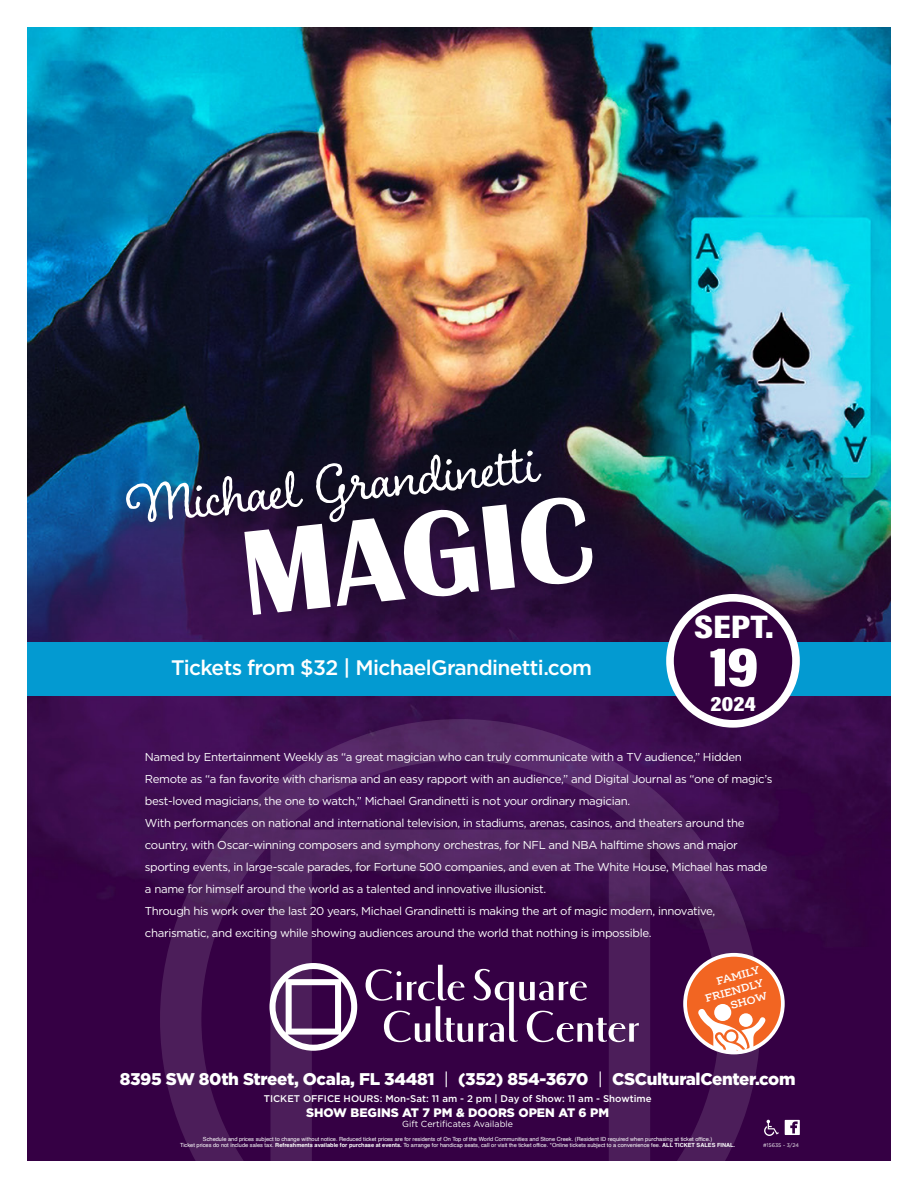
<style>
.page{position:relative;width:918px;height:1188px;background:#fff}
.page>*{position:absolute;margin:0;border:0;box-sizing:border-box;transform-origin:0 0}
.t1{font:700 125.25px "Britannic";color:#fff}
.t2{font:59.1px "Charcuterie Cursive";color:#fff}
.t3{font:55.35px "Acumin Variable Concept";color:#fff;scale:1.2 1}
.t4{font:33px "Acumin Variable Concept";color:#fff;scale:1.2 1}
.t5{font:500 21px "Gotham";letter-spacing:-.03em;color:#fff}
.t6{font:20.55px "Acumin Variable Concept";color:#fff;scale:1.2 1}
.t7{font:900 16.95px "Gotham";letter-spacing:-.02em;color:#fff}
.t8{font:900 12.3px "Gotham";color:#fff}
.t9{font:11.4px/21.9px "Gotham";letter-spacing:-.03em;color:#fff}
.t10{font:600 11.4px/13.6px "Ernestine Pro";color:#fff;text-align:right}
.t11{font:500 9.75px "Gotham";color:#fff}
.t12{font:8.85px "Gotham";color:#fff}
.t13{font:5.7px/6.8px "Helvetica";color:#fff;text-align:center}
.t14{font:5.25px "Gotham";letter-spacing:-.005em;color:#fff}
.s1{font-weight:400}
.s2{font-weight:700}
</style>
<div class="page">
<img style="left:27px;top:27px;width:864px;height:1134px">
<svg style="left:160px;top:719px;width:601px;height:442px"></svg>
<svg style="left:366px;top:965px;width:273px;height:77px"></svg>
<svg style="left:269px;top:963px;width:88px;height:88px"></svg>
<svg style="left:785px;top:1120px;width:15px;height:15px"></svg>
<svg style="left:764px;top:1120px;width:15px;height:16px"></svg>
<div style="left:27px;top:642px;width:864px;height:54px;background:#039ad1"></div>
<div style="left:670px;top:598px;width:126px;height:126px;background:#330140;border-radius:50%"></div>
<div style="left:666px;top:594px;width:134px;height:134px;border:8px solid #fff;border-radius:50%"></div>
<div style="left:685px;top:955px;width:98px;height:98px;background:#f26522;border-radius:50%"></div>
<div style="left:714px;top:1004px;width:17px;height:17px;background:#fff;border-radius:50%"></div>
<svg style="left:698px;top:1009px;width:68px;height:44px"></svg>
<div style="left:739px;top:1013px;width:14px;height:14px;background:#fff;border-radius:50%"></div>
<div style="left:683px;top:953px;width:102px;height:101px;border:4px solid #fff;border-radius:50%"></div>
<h2 class="t2" style="left:123px;top:469px;width:416px;rotate:-6deg">Michael Grandinetti</h2>
<h1 class="t1" style="left:235px;top:504px;width:354px;rotate:-6deg">MAGIC</h1>
<h3 class="t4" style="left:694px;top:604px;width:68px">SEPT.</h3>
<h3 class="t5" style="left:171px;top:654px;width:422px">Tickets from $32 | MichaelGrandinetti.com</h3>
<h3 class="t3" style="left:709px;top:629px;width:43px">19</h3>
<h3 class="t6" style="left:710px;top:689px;width:40px">2024</h3>
<p class="t9" style="left:145px;top:746px;width:629px">Named by Entertainment Weekly as “a great magician who can truly communicate with a TV audience,” Hidden Remote as “a fan favorite with charisma and an easy rapport with an audience,” and Digital Journal as “one of magic’s best-loved magicians, the one to watch,” Michael Grandinetti is not your ordinary magician.<br>With performances on national and international television, in stadiums, arenas, casinos, and theaters around the country, with Oscar-winning composers and symphony orchestras, for NFL and NBA halftime shows and major sporting events, in large-scale parades, for Fortune 500 companies, and even at The White House, Michael has made a name for himself around the world as a talented and innovative illusionist.<br>Through his work over the last 20 years, Michael Grandinetti is making the art of magic modern, innovative, charismatic, and exciting while showing audiences around the world that nothing is impossible.</p>
<p class="t10" style="left:700px;top:978px;width:61px;rotate:-15deg">FAMILY<br>FRIENDLY<br>SHOW</p>
<h3 class="t7" style="left:120px;top:1067px;width:677px">8395 SW 80th Street, Ocala, FL 34481 <span class="s1">|</span> (352) 854-3670 <span class="s1">|</span> CSCulturalCenter.com</h3>
<p class="t11" style="left:264px;top:1092px;width:389px">TICKET OFFICE HOURS: Mon-Sat: 11 am - 2 pm | Day of Show: 11 am - Showtime</p>
<p class="t8" style="left:306px;top:1104px;width:305px">SHOW BEGINS AT 7 PM &amp; DOORS OPEN AT 6 PM</p>
<p class="t12" style="left:402px;top:1118px;width:112px">Gift Certificates Available</p>
<p class="t13" style="left:180px;top:1135px;width:557px">Schedule and prices subject to change without notice. Reduced ticket prices are for residents of On Top of the World Communities and Stone Creek. (Resident ID required when purchasing at ticket office.)<br>Ticket prices do not include sales tax. <span class="s2">Refreshments available for purchase at events.</span> To arrange for handicap seats, call or visit the ticket office. *Online tickets subject to a convenience fee. <span class="s2">ALL TICKET SALES FINAL.</span></p>
<p class="t14" style="left:763px;top:1141px;width:37px">#15635 - 3/24</p>
</div>
